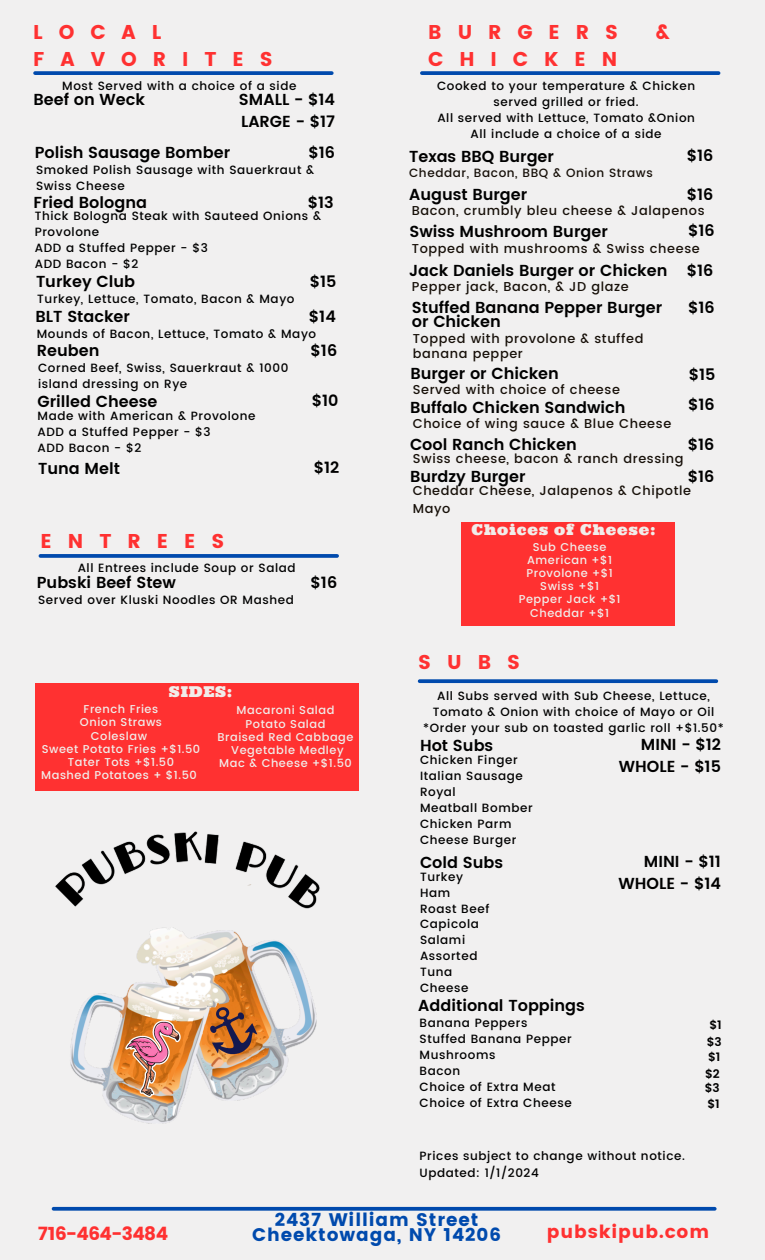
<style>
.page{position:relative;width:765px;height:1260px;background:#f1f0f0}
.page>*{position:absolute;margin:0;border:0;box-sizing:border-box;transform-origin:0 0}
.t1{font:19.88px/27.2px "Poppins";letter-spacing:.8em;color:#ff3131}
.t2{font:18.5px "Poppins";letter-spacing:-.03em;color:#ff3131}
.t3{font:18.25px/15px "Poppins";letter-spacing:.05em;color:#004aad;text-align:center}
.t4{font:18.25px "Poppins";letter-spacing:.05em;color:#ff3131}
.t5{font:600 16px/21.9px "Poppins";color:#000}
.t6{font:15px "Ultra";letter-spacing:.05em;color:#f1edea}
.t7{font:500 12.88px/15px "Poppins";letter-spacing:.05em;color:#171009}
.t8{font:500 12px/16px "Poppins";letter-spacing:.05em;color:#000}
.t9{font:500 12px "Poppins";letter-spacing:.05em;color:#171009}
.t10{font:600 12px "Poppins";color:#000}
.t11{font:500 11.38px "Poppins";letter-spacing:.05em;color:#f1edea}
</style>
<div class="page">
<svg style="left:35px;top:71px;width:297px;height:4px"></svg>
<svg style="left:422px;top:71px;width:297px;height:4px"></svg>
<div style="left:461px;top:522px;width:213px;height:103px;background:#ff3131"></div>
<svg style="left:40px;top:554px;width:297px;height:4px"></svg>
<div style="left:35px;top:683px;width:323px;height:107px;background:#ff3131"></div>
<svg style="left:420px;top:679px;width:296px;height:4px"></svg>
<img style="left:55px;top:831px;width:265px;height:293px">
<svg style="left:54px;top:1207px;width:661px;height:4px;background:#1457b2"></svg>
<h1 class="t1" style="left:33px;top:19px;width:241px">LOCAL<br>FAVORITES</h1>
<p class="t1" style="left:428px;top:19px;width:191px">BURGERS</p>
<p class="t1" style="left:656px;top:19px;width:15px">&amp;</p>
<p class="t1" style="left:428px;top:46px;width:190px">CHICKEN</p>
<h5 class="t8" style="left:62px;top:78px;width:236px">Most Served with a choice of a side</h5>
<h3 class="t5" style="left:239px;top:88px;width:98px">SMALL - $14<br>LARGE - $17</h3>
<p class="t5" style="left:35px;top:141px;width:197px">Polish Sausage Bomber</p>
<h5 class="t5" style="left:309px;top:141px;width:28px">$16</h5>
<h3 class="t8" style="left:36px;top:162px;width:280px">Smoked Polish Sausage with Sauerkraut &amp;<br>Swiss Cheese</h3>
<p class="t5" style="left:33px;top:191px;width:115px">Fried Bologna</p>
<p class="t5" style="left:308px;top:191px;width:27px">$13</p>
<p class="t8" style="left:35px;top:208px;width:288px">Thick Bologna Steak with Sauteed Onions &amp;<br>Provolone</p>
<h5 class="t8" style="left:35px;top:240px;width:175px">ADD a Stuffed Pepper - $3</h5>
<h3 class="t8" style="left:35px;top:256px;width:105px">ADD Bacon - $2</h3>
<p class="t5" style="left:36px;top:271px;width:101px">Turkey Club</p>
<h5 class="t5" style="left:310px;top:271px;width:28px">$15</h5>
<h3 class="t8" style="left:37px;top:291px;width:259px">Turkey, Lettuce, Tomato, Bacon &amp; Mayo</h3>
<p class="t5" style="left:36px;top:306px;width:96px">BLT Stacker</p>
<h5 class="t5" style="left:309px;top:306px;width:28px">$14</h5>
<h3 class="t8" style="left:37px;top:326px;width:281px">Mounds of Bacon, Lettuce, Tomato &amp; Mayo</h3>
<p class="t5" style="left:37px;top:340px;width:64px">Reuben</p>
<h3 class="t5" style="left:311px;top:340px;width:28px">$16</h3>
<h5 class="t8" style="left:38px;top:360px;width:252px">Corned Beef, Swiss, Sauerkraut &amp; 1000 island dressing on Rye</h5>
<p class="t5" style="left:38px;top:391px;width:121px">Grilled Cheese</p>
<p class="t5" style="left:312px;top:390px;width:28px">$10</p>
<p class="t8" style="left:38px;top:408px;width:219px">Made with American &amp; Provolone</p>
<h3 class="t8" style="left:38px;top:424px;width:175px">ADD a Stuffed Pepper - $3</h3>
<h5 class="t8" style="left:38px;top:440px;width:105px">ADD Bacon - $2</h5>
<h1 class="t5" style="left:38px;top:458px;width:83px">Tuna Melt</h1>
<p class="t5" style="left:314px;top:457px;width:27px">$12</p>
<h3 class="t5" style="left:33px;top:88px;width:113px">Beef on Weck</h3>
<p class="t1" style="left:41px;top:528px;width:185px">ENTREES</p>
<p class="t8" style="left:78px;top:559px;width:219px">All Entrees include Soup or Salad</p>
<p class="t5" style="left:37px;top:572px;width:141px">Pubski Beef Stew</p>
<p class="t5" style="left:311px;top:572px;width:28px">$16</p>
<h4 class="t8" style="left:38px;top:592px;width:257px">Served over Kluski Noodles OR Mashed</h4>
<p class="t6" style="left:169px;top:681px;width:65px">SIDES:</p>
<p class="t11" style="left:84px;top:703px;width:76px">French Fries</p>
<p class="t11" style="left:80px;top:716px;width:84px">Onion Straws</p>
<p class="t11" style="left:91px;top:729px;width:58px">Coleslaw</p>
<p class="t11" style="left:42px;top:742px;width:160px">Sweet Potato Fries +$1.50</p>
<p class="t11" style="left:68px;top:755px;width:108px">Tater Tots +$1.50</p>
<p class="t11" style="left:41px;top:768px;width:157px">Mashed Potatoes + $1.50</p>
<p class="t11" style="left:237px;top:704px;width:99px">Macaroni Salad</p>
<p class="t11" style="left:246px;top:717px;width:81px">Potato Salad</p>
<p class="t11" style="left:217px;top:730px;width:138px">Braised Red Cabbage</p>
<p class="t11" style="left:231px;top:743px;width:114px">Vegetable Medley</p>
<p class="t11" style="left:219px;top:756px;width:134px">Mac &amp; Cheese +$1.50</p>
<h5 class="t8" style="left:437px;top:78px;width:260px;text-align:center">Cooked to your temperature &amp; Chicken served grilled or fried.</h5>
<h3 class="t8" style="left:437px;top:109px;width:259px">All served with Lettuce, Tomato &amp;Onion</h3>
<p class="t8" style="left:471px;top:125px;width:193px">All include a choice of a side</p>
<h1 class="t5" style="left:409px;top:146px;width:146px">Texas BBQ Burger</h1>
<p class="t5" style="left:687px;top:145px;width:28px">$16</p>
<p class="t9" style="left:409px;top:166px;width:245px">Cheddar, Bacon, BBQ &amp; Onion Straws</p>
<p class="t5" style="left:409px;top:184px;width:120px">August Burger</p>
<h5 class="t5" style="left:687px;top:184px;width:28px">$16</h5>
<h5 class="t7" style="left:412px;top:203px;width:294px">Bacon, crumbly bleu cheese &amp; Jalapenos</h5>
<p class="t5" style="left:410px;top:220px;width:200px">Swiss Mushroom Burger</p>
<h5 class="t5" style="left:688px;top:220px;width:28px">$16</h5>
<h5 class="t7" style="left:412px;top:241px;width:289px">Topped with mushrooms &amp; Swiss cheese</h5>
<p class="t5" style="left:409px;top:260px;width:260px">Jack Daniels Burger or Chicken</p>
<h5 class="t5" style="left:687px;top:260px;width:28px">$16</h5>
<h5 class="t7" style="left:412px;top:279px;width:219px">Pepper jack, Bacon, &amp; JD glaze</h5>
<p class="t5" style="left:412px;top:300px;width:252px;line-height:14px">Stuffed Banana Pepper Burger or Chicken</p>
<h5 class="t5" style="left:688px;top:296px;width:28px">$16</h5>
<h5 class="t7" style="left:413px;top:331px;width:232px">Topped with provolone &amp; stuffed banana pepper</h5>
<p class="t5" style="left:410px;top:362px;width:150px">Burger or Chicken</p>
<h5 class="t5" style="left:689px;top:364px;width:28px">$15</h5>
<h5 class="t7" style="left:413px;top:382px;width:209px">Served with choice of cheese</h5>
<p class="t5" style="left:410px;top:397px;width:217px">Buffalo Chicken Sandwich</p>
<h5 class="t5" style="left:688px;top:394px;width:28px">$16</h5>
<h5 class="t7" style="left:413px;top:416px;width:260px">Choice of wing sauce &amp; Blue Cheese</h5>
<p class="t5" style="left:410px;top:433px;width:168px">Cool Ranch Chicken</p>
<h5 class="t5" style="left:688px;top:433px;width:28px">$16</h5>
<h5 class="t7" style="left:413px;top:451px;width:272px">Swiss cheese, bacon &amp; ranch dressing</h5>
<p class="t5" style="left:410px;top:465px;width:117px">Burdzy Burger</p>
<h5 class="t5" style="left:688px;top:465px;width:28px">$16</h5>
<h5 class="t7" style="left:413px;top:482px;width:280px;line-height:17.8px">Cheddar Cheese, Jalapenos &amp; Chipotle<br>Mayo</h5>
<p class="t6" style="left:471px;top:520px;width:186px">Choices of Cheese:</p>
<h5 class="t11" style="left:533px;top:540px;width:75px">Sub Cheese</h5>
<h5 class="t11" style="left:527px;top:553px;width:87px">American +$1</h5>
<p class="t11" style="left:526px;top:567px;width:88px">Provolone +$1</p>
<h6 class="t11" style="left:540px;top:580px;width:60px">Swiss +$1</h6>
<p class="t11" style="left:519px;top:593px;width:103px">Pepper Jack +$1</p>
<p class="t11" style="left:530px;top:606px;width:81px">Cheddar +$1</p>
<h1 class="t1" style="left:418px;top:648px;width:103px">SUBS</h1>
<p class="t8" style="left:433px;top:688px;width:283px;text-align:center">All Subs served with Sub Cheese, Lettuce,<br>Tomato &amp; Onion with choice of Mayo or Oil</p>
<p class="t8" style="left:423px;top:720px;width:302px">*Order your sub on toasted garlic roll +$1.50*</p>
<h3 class="t5" style="left:420px;top:735px;width:75px">Hot Subs</h3>
<h5 class="t5" style="left:619px;top:734px;width:104px;text-align:right">MINI - $12<br>WHOLE - $15</h5>
<p class="t8" style="left:420px;top:752px;width:99px">Chicken Finger</p>
<p class="t8" style="left:420px;top:768px;width:104px">Italian Sausage</p>
<p class="t8" style="left:420px;top:784px;width:37px">Royal</p>
<p class="t8" style="left:420px;top:800px;width:114px">Meatball Bomber</p>
<p class="t8" style="left:420px;top:816px;width:93px">Chicken Parm</p>
<p class="t8" style="left:420px;top:832px;width:98px">Cheese Burger</p>
<h3 class="t5" style="left:420px;top:851px;width:85px">Cold Subs</h3>
<h5 class="t5" style="left:619px;top:850px;width:104px;text-align:right">MINI - $11<br>WHOLE - $14</h5>
<p class="t8" style="left:420px;top:868px;width:45px">Turkey</p>
<p class="t8" style="left:420px;top:884px;width:32px">Ham</p>
<p class="t8" style="left:420px;top:900px;width:71px">Roast Beef</p>
<p class="t8" style="left:420px;top:916px;width:60px">Capicola</p>
<p class="t8" style="left:420px;top:932px;width:47px">Salami</p>
<p class="t8" style="left:420px;top:948px;width:59px">Assorted</p>
<p class="t8" style="left:420px;top:964px;width:34px">Tuna</p>
<p class="t8" style="left:420px;top:980px;width:50px">Cheese</p>
<h5 class="t5" style="left:418px;top:995px;width:168px">Additional Toppings</h5>
<p class="t8" style="left:420px;top:1015px;width:109px">Banana Peppers</p>
<p class="t10" style="left:709px;top:1018px;width:14px">$1</p>
<p class="t8" style="left:420px;top:1031px;width:154px">Stuffed Banana Pepper</p>
<p class="t8" style="left:420px;top:1047px;width:77px">Mushrooms</p>
<p class="t8" style="left:420px;top:1063px;width:42px">Bacon</p>
<p class="t8" style="left:420px;top:1079px;width:137px">Choice of Extra Meat</p>
<p class="t8" style="left:420px;top:1095px;width:154px">Choice of Extra Cheese</p>
<p class="t10" style="left:707px;top:1035px;width:16px">$3</p>
<p class="t10" style="left:708px;top:1050px;width:14px">$1</p>
<p class="t10" style="left:705px;top:1067px;width:16px">$2</p>
<p class="t10" style="left:705px;top:1081px;width:16px">$3</p>
<p class="t10" style="left:707px;top:1096px;width:14px">$1</p>
<p class="t8" style="left:420px;top:1148px;width:267px">Prices subject to change without notice.</p>
<p class="t8" style="left:420px;top:1165px;width:121px">Updated: 1/1/2024</p>
<h1 class="t2" style="left:38px;top:1223px;width:132px">716-464-3484</h1>
<h2 class="t3" style="left:252px;top:1212px;width:250px">2437 William Street<br>Cheektowaga, NY 14206</h2>
<h2 class="t4" style="left:547px;top:1221px;width:164px">pubskipub.com</h2>
</div>
